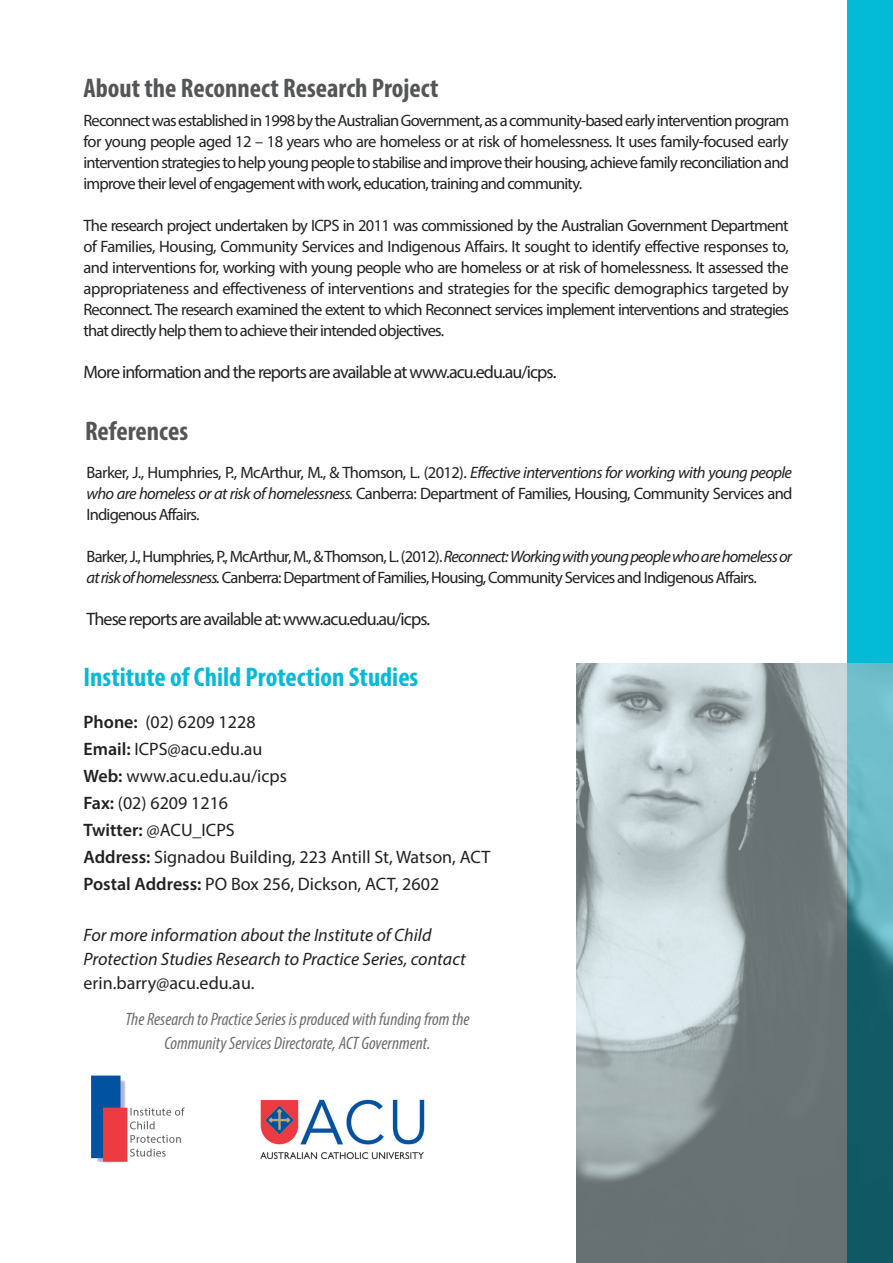
<style>
.page{position:relative;width:893px;height:1263px;background:#fff}
.page>*{position:absolute;margin:0;border:0;box-sizing:border-box;transform-origin:0 0}
.t1{font:700 condensed 27px "Myriad Pro";color:#545557}
.t2{font:700 condensed 27px "Myriad Pro";color:#03bbd7}
.t3{font:18px/27px "Myriad Pro";letter-spacing:-.005em;color:#231f20}
.t4{font:18px "Myriad Pro";letter-spacing:-.05em;color:#231f20}
.t5{font:italic condensed 18px/24px "Myriad Pro";color:#6c6d70;text-align:center}
.t6{font:italic 18px/24px "Myriad Pro";color:#231f20}
.t7{font:16.5px/21px "Myriad Pro";letter-spacing:-.05em;color:#231f20;text-align:justify}
.s1{font-style:italic}
.s2{font-weight:600}
</style>
<div class="page">
<div style="left:848px;top:0;width:45px;height:1263px;background:#03bbd7"></div>
<img style="left:577px;top:663px;width:316px;height:600px">
<img style="left:91px;top:1075px;width:94px;height:88px">
<img style="left:260px;top:1099px;width:165px;height:61px">
<h1 class="t1" style="left:84px;top:71px;width:356px">About the Reconnect Research Project</h1>
<p class="t7" style="left:84px;top:110px;width:707px">Reconnect was established in 1998 by the Australian Government, as a community-based early intervention program for young people aged 12 – 18 years who are homeless or at risk of homelessness. It uses family-focused early intervention strategies to help young people to stabilise and improve their housing, achieve family reconciliation and improve their level of engagement with work, education, training and community.</p>
<p class="t7" style="left:84px;top:215px;width:707px">The research project undertaken by ICPS in 2011 was commissioned by the Australian Government Department of Families, Housing, Community Services and Indigenous Affairs. It sought to identify effective responses to, and interventions for, working with young people who are homeless or at risk of homelessness. It assessed the appropriateness and effectiveness of interventions and strategies for the specific demographics targeted by Reconnect. The research examined the extent to which Reconnect services implement interventions and strategies that directly help them to achieve their intended objectives.</p>
<p class="t4" style="left:84px;top:361px;width:474px">More information and the reports are available at www.acu.edu.au/icps.</p>
<h1 class="t1" style="left:85px;top:414px;width:105px">References</h1>
<p class="t7" style="left:87px;top:461px;width:707px">Barker, J., Humphries, P., McArthur, M., &amp; Thomson, L. (2012). <span class="s1">Effective interventions for working with young people who are homeless or at risk of homelessness.</span> Canberra: Department of Families, Housing, Community Services and Indigenous Affairs.</p>
<p class="t7" style="left:87px;top:545px;width:707px">Barker, J., Humphries, P., McArthur, M., &amp; Thomson, L. (2012). <span class="s1">Reconnect: Working with young people who are homeless or at risk of homelessness.</span> Canberra: Department of Families, Housing, Community Services and Indigenous Affairs.</p>
<p class="t4" style="left:87px;top:607px;width:345px">These reports are available at: www.acu.edu.au/icps.</p>
<h1 class="t2" style="left:84px;top:660px;width:336px">Institute of Child Protection Studies</h1>
<p class="t3" style="left:84px;top:708px;width:408px"><span class="s2">Phone:</span> (02) 6209 1228<br><span class="s2">Email:</span> ICPS@acu.edu.au<br><span class="s2">Web:</span> www.acu.edu.au/icps<br><span class="s2">Fax:</span> (02) 6209 1216<br><span class="s2">Twitter:</span> @ACU_ICPS<br><span class="s2">Address:</span> Signadou Building, 223 Antill St, Watson, ACT<br><span class="s2">Postal Address:</span> PO Box 256, Dickson, ACT, 2602</p>
<p class="t6" style="left:84px;top:923px;width:384px">For more information about the Institute of Child<br>Protection Studies Research to Practice Series, contact</p>
<p class="t3" style="left:84px;top:969px;width:172px">erin.barry@acu.edu.au.</p>
<p class="t5" style="left:125px;top:1007px;width:346px">The Research to Practice Series is produced with funding from the<br>Community Services Directorate, ACT Government.</p>
</div>
